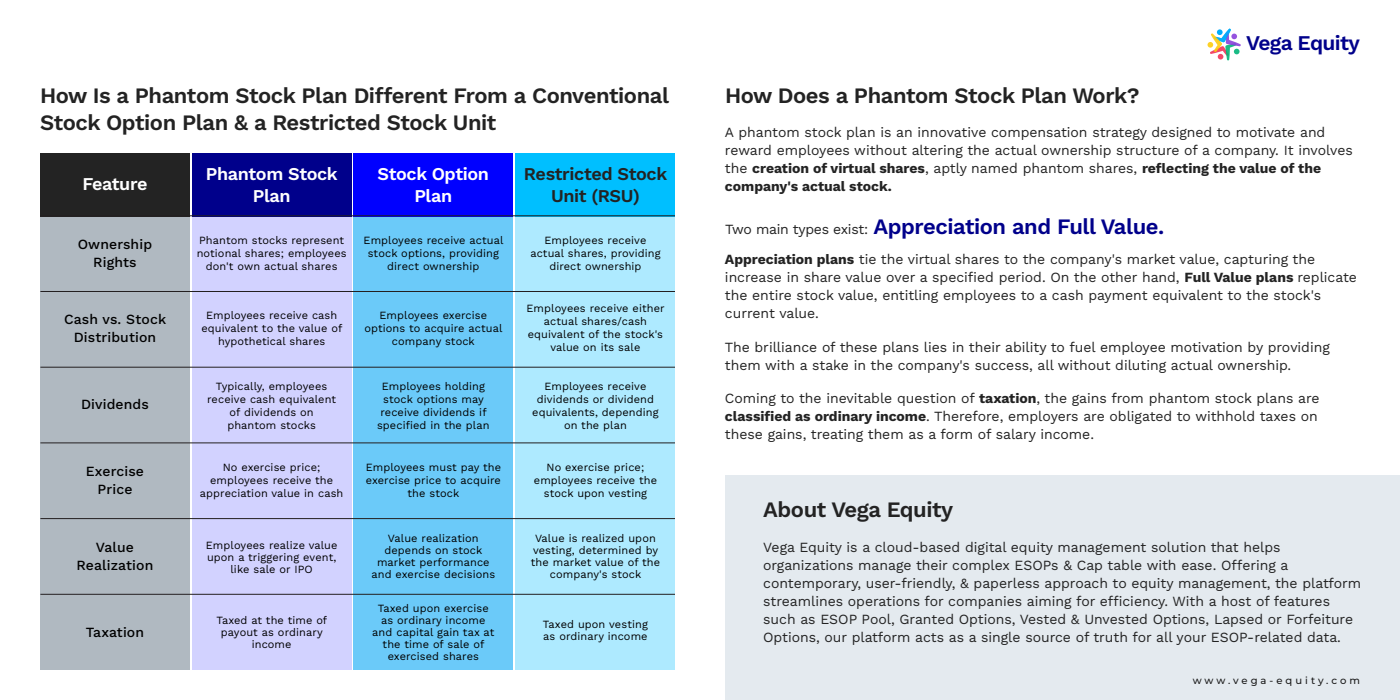
<style>
.page{position:relative;width:1400px;height:700px;background:#fff}
.page>*{position:absolute;margin:0;border:0;box-sizing:border-box;transform-origin:0 0}
.t1{font:600 22px/26.4px "Work Sans";letter-spacing:-.02em;color:#232323}
.t2{font:600 22px "Work Sans";letter-spacing:-.02em;color:#00008b}
.t3{font:600 20.9px "Work Sans";letter-spacing:-.03em;color:#00008b}
.t4{font:600 18px/21.6px "Work Sans";letter-spacing:-.02em;color:#fff;text-align:center}
.t5{font:600 18px/21.6px "Work Sans";letter-spacing:-.02em;color:#232323;text-align:center}
.t6{font:14px/18px "Work Sans";color:#232323}
.t7{font:500 14px/18px "Work Sans";letter-spacing:.01em;color:#000;text-align:center}
.t8{font:11px/13px "Work Sans";letter-spacing:.01em;color:#000;text-align:center}
.t9{font:500 10px "Montserrat";letter-spacing:.3em;color:#1b1b1b}
.s1{font-weight:700}
.s2{font-weight:400;font-size:14px;color:#232323}
</style>
<div class="page">
<div style="left:725px;top:476px;width:675px;height:224px;background:#e4eaef"></div>
<svg style="left:1208px;top:29px;width:33px;height:31px"></svg>
<div style="left:40px;top:217px;width:150px;height:453px;background:#b0b9c1"></div>
<div style="left:40px;top:153px;width:150px;height:64px;background:#232323"></div>
<div style="left:192px;top:217px;width:160px;height:453px;background:#d2d2ff"></div>
<div style="left:192px;top:153px;width:160px;height:64px;background:#00008b"></div>
<div style="left:353px;top:217px;width:160px;height:453px;background:#6bcaf9"></div>
<div style="left:353px;top:153px;width:160px;height:64px;background:#00f"></div>
<div style="left:515px;top:217px;width:160px;height:453px;background:#aeeaff"></div>
<div style="left:515px;top:153px;width:160px;height:64px;background:#00bfff"></div>
<hr style="left:40px;top:215px;width:635px;height:1px;background:#231f20">
<hr style="left:40px;top:594px;width:635px;height:1px;background:#231f20">
<hr style="left:40px;top:518px;width:635px;height:1px;background:#231f20">
<hr style="left:40px;top:442px;width:635px;height:1px;background:#231f20">
<hr style="left:40px;top:367px;width:635px;height:1px;background:#231f20">
<hr style="left:40px;top:291px;width:635px;height:1px;background:#231f20">
<h2 class="t3" style="left:1246px;top:27px;width:115px">Vega Equity</h2>
<h1 class="t1" style="left:40px;top:82px;width:631px">How Is a Phantom Stock Plan Different From a Conventional<br>Stock Option Plan &amp; a Restricted Stock Unit</h1>
<h1 class="t1" style="left:725px;top:82px;width:416px">How Does a Phantom Stock Plan Work?</h1>
<p class="t6" style="left:725px;top:123px;width:629px">A phantom stock plan is an innovative compensation strategy designed to motivate and reward employees without altering the actual ownership structure of a company. It involves the <span class="s1">creation of virtual shares</span>, aptly named phantom shares, <span class="s1">reflecting the value of the company's actual stock.</span></p>
<p class="t4" style="left:82px;top:172px;width:67px">Feature</p>
<p class="t4" style="left:206px;top:163px;width:133px">Phantom Stock<br>Plan</p>
<p class="t4" style="left:378px;top:163px;width:113px">Stock Option<br>Plan</p>
<p class="t5" style="left:524px;top:163px;width:145px">Restricted Stock<br>Unit (RSU)</p>
<p class="t7" style="left:78px;top:235px;width:76px">Ownership<br>Rights</p>
<p class="t8" style="left:197px;top:233px;width:151px">Phantom stocks represent notional shares; employees don't own actual shares</p>
<p class="t8" style="left:364px;top:233px;width:141px">Employees receive actual stock options, providing direct ownership</p>
<p class="t8" style="left:530px;top:233px;width:132px">Employees receive actual shares, providing direct ownership</p>
<p class="t8" style="left:201px;top:309px;width:142px">Employees receive cash equivalent to the value of hypothetical shares</p>
<p class="t8" style="left:364px;top:309px;width:140px">Employees exercise options to acquire actual company stock</p>
<p class="t8" style="left:527px;top:302px;width:140px">Employees receive either actual shares/cash equivalent of the stock's value on its sale</p>
<p class="t8" style="left:207px;top:379px;width:130px">Typically, employees receive cash equivalent of dividends on phantom stocks</p>
<p class="t8" style="left:377px;top:379px;width:114px">Employees holding stock options may receive dividends if specified in the plan</p>
<p class="t8" style="left:532px;top:379px;width:128px">Employees receive dividends or dividend equivalents, depending on the plan</p>
<p class="t8" style="left:200px;top:460px;width:145px">No exercise price; employees receive the appreciation value in cash</p>
<p class="t8" style="left:366px;top:460px;width:137px">Employees must pay the exercise price to acquire the stock</p>
<p class="t8" style="left:534px;top:460px;width:125px">No exercise price; employees receive the stock upon vesting</p>
<h1 class="t2" style="left:725px;top:210px;width:441px"><span class="s2">Two main types exist:</span> Appreciation and Full Value.</h1>
<p class="t6" style="left:725px;top:249px;width:633px"><span class="s1">Appreciation plans</span> tie the virtual shares to the company's market value, capturing the increase in share value over a specified period. On the other hand, <span class="s1">Full Value plans</span> replicate the entire stock value, entitling employees to a cash payment equivalent to the stock's current value.</p>
<p class="t6" style="left:725px;top:338px;width:606px">The brilliance of these plans lies in their ability to fuel employee motivation by providing them with a stake in the company's success, all without diluting actual ownership.</p>
<p class="t6" style="left:725px;top:389px;width:596px">Coming to the inevitable question of <span class="s1">taxation</span>, the gains from phantom stock plans are <span class="s1">classified as ordinary income</span>. Therefore, employers are obligated to withhold taxes on these gains, treating them as a form of salary income.</p>
<p class="t7" style="left:64px;top:310px;width:104px">Cash vs. Stock<br>Distribution</p>
<p class="t7" style="left:81px;top:394px;width:69px">Dividends</p>
<p class="t7" style="left:86px;top:462px;width:60px">Exercise<br>Price</p>
<p class="t7" style="left:77px;top:537px;width:78px">Value<br>Realization</p>
<p class="t7" style="left:86px;top:622px;width:60px">Taxation</p>
<p class="t8" style="left:206px;top:538px;width:133px;line-height:12px">Employees realize value upon a triggering event, like sale or IPO</p>
<p class="t8" style="left:372px;top:532px;width:125px;line-height:12px">Value realization depends on stock market performance and exercise decisions</p>
<p class="t8" style="left:531px;top:532px;width:131px;line-height:12px">Value is realized upon vesting, determined by the market value of the company's stock</p>
<p class="t8" style="left:216px;top:614px;width:112px;line-height:12px">Taxed at the time of payout as ordinary income</p>
<p class="t8" style="left:372px;top:602px;width:124px;line-height:12px">Taxed upon exercise as ordinary income and capital gain tax at the time of sale of exercised shares</p>
<p class="t8" style="left:543px;top:618px;width:106px">Taxed upon vesting</p>
<p class="t8" style="left:543px;top:630px;width:106px">as ordinary income</p>
<h1 class="t1" style="left:763px;top:496px;width:191px">About Vega Equity</h1>
<p class="t6" style="left:763px;top:538px;width:600px">Vega Equity is a cloud-based digital equity management solution that helps organizations manage their complex ESOPs &amp; Cap table with ease. Offering a contemporary, user-friendly, &amp; paperless approach to equity management, the platform streamlines operations for companies aiming for efficiency. With a host of features such as ESOP Pool, Granted Options, Vested &amp; Unvested Options, Lapsed or Forfeiture Options, our platform acts as a single source of truth for all your ESOP-related data.</p>
<p class="t9" style="left:1193px;top:674px;width:169px">www.vega-equity.com</p>
</div>
